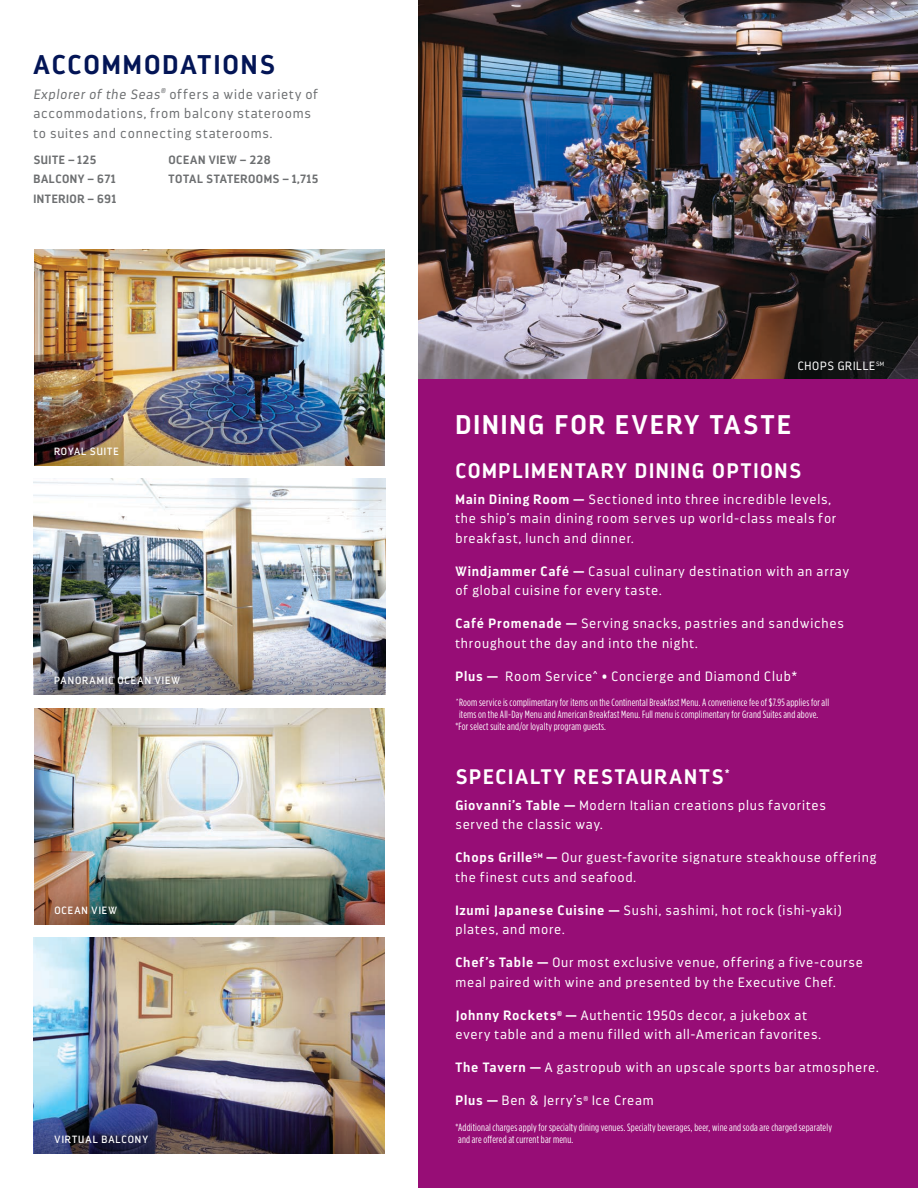
<style>
.page{position:relative;width:918px;height:1188px;background:#fff}
.page>*{position:absolute;margin:0;border:0;box-sizing:border-box;transform-origin:0 0}
.t1{font:700 27px "Darwin";letter-spacing:.08em;color:#fff}
.t2{font:700 27px "Darwin";letter-spacing:.075em;color:#031556}
.t3{font:700 21px "Darwin";letter-spacing:.08em;color:#fff}
.t4{font:300 13.5px/19.5px "Darwin";letter-spacing:.06em;color:#fff}
.t5{font:300 13.5px/19.5px "Darwin";letter-spacing:.06em;color:#6d6f71}
.t6{font:700 12px "Darwin";letter-spacing:.05em;color:#6d6f71}
.t7{font:300 12px "Darwin";letter-spacing:.06em;color:#fff}
.t8{font:10.5px/12px "Gotham Condensed";letter-spacing:.015em;color:#fff}
.t9{font:10.5px "Darwin";letter-spacing:.095em;color:#fff}
.s1{font-style:italic}
.s2{font-weight:700}
</style>
<div class="page">
<div style="left:418px;top:0;width:500px;height:1188px;background:#970d76"></div>
<img style="left:418px;top:0;width:500px;height:379px">
<img style="left:34px;top:249px;width:351px;height:169px">
<img style="left:34px;top:479px;width:351px;height:169px">
<img style="left:34px;top:708px;width:350px;height:183px">
<img style="left:34px;top:938px;width:351px;height:174px">
<img style="left:34px;top:418px;width:351px;height:47px">
<img style="left:34px;top:648px;width:351px;height:47px">
<img style="left:34px;top:1112px;width:351px;height:42px">
<img style="left:34px;top:891px;width:350px;height:33px">
<h1 class="t2" style="left:33px;top:48px;width:243px">ACCOMMODATIONS</h1>
<p class="t5" style="left:33px;top:84px;width:286px"><span class="s1">Explorer of the Seas</span><sup>®</sup> offers a wide variety of accommodations, from balcony staterooms to suites and connecting staterooms.</p>
<p class="t6" style="left:33px;top:152px;width:64px">SUITE – 125</p>
<p class="t6" style="left:168px;top:152px;width:104px">OCEAN VIEW – 228</p>
<p class="t6" style="left:33px;top:172px;width:84px">BALCONY – 671</p>
<p class="t6" style="left:168px;top:172px;width:151px">TOTAL STATEROOMS – 1,715</p>
<p class="t6" style="left:33px;top:191px;width:84px">INTERIOR – 691</p>
<p class="t9" style="left:54px;top:445px;width:66px">ROYAL SUITE</p>
<p class="t9" style="left:54px;top:674px;width:127px">PANORAMIC OCEAN VIEW</p>
<p class="t9" style="left:54px;top:904px;width:64px">OCEAN VIEW</p>
<p class="t9" style="left:55px;top:1133px;width:95px">VIRTUAL BALCONY</p>
<p class="t7" style="left:798px;top:359px;width:88px">CHOPS GRILLE<sup>SM</sup></p>
<h1 class="t1" style="left:455px;top:408px;width:337px">DINING FOR EVERY TASTE</h1>
<h2 class="t3" style="left:455px;top:458px;width:347px">COMPLIMENTARY DINING OPTIONS</h2>
<p class="t4" style="left:455px;top:490px;width:382px"><span class="s2">Main Dining Room —</span> Sectioned into three incredible levels, the ship’s main dining room serves up world-class meals for breakfast, lunch and dinner.</p>
<p class="t4" style="left:455px;top:562px;width:395px"><span class="s2">Windjammer Café —</span> Casual culinary destination with an array of global cuisine for every taste.</p>
<p class="t4" style="left:455px;top:614px;width:390px"><span class="s2">Café Promenade —</span> Serving snacks, pastries and sandwiches throughout the day and into the night.</p>
<p class="t4" style="left:455px;top:667px;width:343px"><span class="s2">Plus —</span> Room Service^ • Concierge and Diamond Club*</p>
<p class="t8" style="left:455px;top:697px;width:375px">^Room service is complimentary for items on the Continental Breakfast Menu. A convenience fee of $7.95 applies for all</p>
<p class="t8" style="left:459px;top:709px;width:361px">items on the All-Day Menu and American Breakfast Menu. Full menu is complimentary for Grand Suites and above.</p>
<p class="t8" style="left:455px;top:721px;width:152px">*For select suite and/or loyalty program guests.</p>
<h2 class="t3" style="left:455px;top:764px;width:276px">SPECIALTY RESTAURANTS<sup>*</sup></h2>
<p class="t4" style="left:455px;top:796px;width:372px"><span class="s2">Giovanni’s Table —</span> Modern Italian creations plus favorites served the classic way.</p>
<p class="t4" style="left:455px;top:848px;width:422px"><span class="s2">Chops Grille</span><sup>SM</sup> <span class="s2">—</span> Our guest-favorite signature steakhouse offering the finest cuts and seafood.</p>
<p class="t4" style="left:455px;top:901px;width:388px"><span class="s2">Izumi Japanese Cuisine —</span> Sushi, sashimi, hot rock (ishi-yaki) plates, and more.</p>
<p class="t4" style="left:455px;top:953px;width:409px"><span class="s2">Chef’s Table —</span> Our most exclusive venue, offering a five-course meal paired with wine and presented by the Executive Chef.</p>
<p class="t4" style="left:455px;top:1006px;width:367px"><span class="s2">Johnny Rockets</span><sup>®</sup> <span class="s2">—</span> Authentic 1950s decor, a jukebox at every table and a menu filled with all-American favorites.</p>
<p class="t4" style="left:455px;top:1058px;width:425px"><span class="s2">The Tavern —</span> A gastropub with an upscale sports bar atmosphere.</p>
<p class="t4" style="left:455px;top:1091px;width:200px"><span class="s2">Plus —</span> Ben &amp; Jerry’s<sup>®</sup> Ice Cream</p>
<p class="t8" style="left:455px;top:1121px;width:378px">*Additional charges apply for specialty dining venues. Specialty beverages, beer, wine and soda are charged separately and are offered at current bar menu.</p>
</div>
